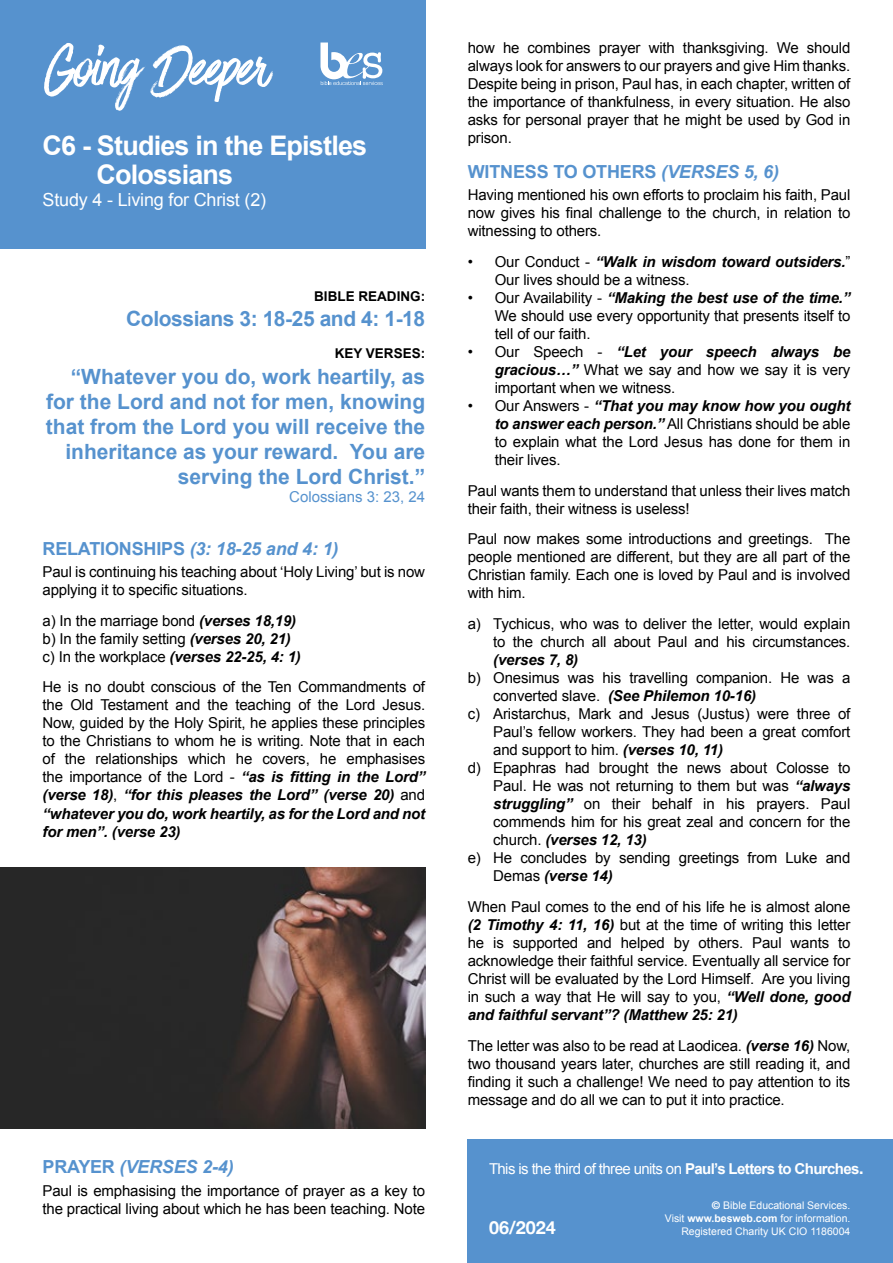
<style>
.page{position:relative;width:893px;height:1263px;background:#fff}
.page>*{position:absolute;margin:0;border:0;box-sizing:border-box;transform-origin:0 0}
.t1{font:66px "Have Heart One";letter-spacing:-.01em;color:#fff}
.t2{font:700 27px/29.4px "Arial";letter-spacing:-.03em;color:#fff}
.t3{font:700 21px/25.2px "Arial";color:#5692ce;text-align:right}
.t4{font:700 21px "Arial";letter-spacing:-.02em;color:#5692ce}
.t5{font:italic 700 18px "Arial";letter-spacing:-.01em;color:#5692ce}
.t6{font:700 18px "Arial";letter-spacing:-.01em;color:#5692ce}
.t7{font:18px "Arial";letter-spacing:-.01em;color:#fff}
.t8{font:700 18px "Helvetica Neue";color:#fff}
.t9{font:15px/18px "Arial";letter-spacing:-.01em;color:#000;text-align:justify}
.t10{font:italic 700 15px "Arial";letter-spacing:-.01em;color:#000}
.t11{font:15px "Arial";letter-spacing:-.04em;color:#fff}
.t12{font:15px "Arial";color:#5692ce}
.t13{font:700 13.5px "Arial";color:#000}
.t14{font:10.5px/12.6px "Arial";color:#fff;text-align:right}
.s1{font-style:normal}
.s2{font-weight:700;font-style:italic}
.s3{font-style:italic}
.s4{font-weight:400;font-style:normal}
.s5{font-weight:700}
.s6{font-weight:700;font-size:18px}
.s7{font-family:"Helvetica Neue";font-weight:700}
</style>
<div class="page">
<div style="left:468px;top:1140px;width:425px;height:123px;background:#5692ce"></div>
<div style="left:0;top:0;width:425px;height:248px;background:#5692ce"></div>
<svg style="left:320px;top:43px;width:63px;height:42px"></svg>
<img style="left:0;top:867px;width:425px;height:261px">
<h1 class="t1" style="left:45px;top:32px;width:225px">Going Deeper</h1>
<h2 class="t2" style="left:97px;top:132px;width:272px;text-indent:-54px">C6 - Studies in the Epistles<br>Colossians</h2>
<p class="t7" style="left:43px;top:188px;width:225px">Study 4 - Living for Christ (2)</p>
<p class="t13" style="left:314px;top:287px;width:112px">BIBLE READING:</p>
<h3 class="t4" style="left:126px;top:305px;width:301px">Colossians 3: 18-25 and 4: 1-18</h3>
<p class="t13" style="left:335px;top:345px;width:92px">KEY VERSES:</p>
<h3 class="t3" style="left:46px;top:364px;width:381px">“Whatever you do, work heartily, as for the Lord and not for men, knowing that from the Lord you will receive the inheritance as your reward. You are serving the Lord Christ.”</h3>
<p class="t12" style="left:289px;top:487px;width:137px">Colossians 3: 23, 24</p>
<p class="t5" style="left:43px;top:537px;width:297px"><span class="s1">RELATIONSHIPS</span> (3: 18-25 and 4: 1)</p>
<p class="t9" style="left:43px;top:563px;width:384px">Paul is continuing his teaching about ‘Holy Living’ but is now applying it to specific situations.</p>
<p class="t9" style="left:43px;top:612px;width:260px;text-align:left">a) In the marriage bond <span class="s2">(verses 18,19) </span>b) In the family setting <span class="s2">(verses 20, 21) </span>c) In the workplace <span class="s2">(verses 22-25, 4: 1)</span></p>
<p class="t9" style="left:43px;top:678px;width:384px">He is no doubt conscious of the Ten Commandments of the Old Testament and the teaching of the Lord Jesus.<br>Now, guided by the Holy Spirit, he applies these principles to the Christians to whom he is writing. Note that in each of the relationships which he covers, he emphasises the importance of the Lord - <span class="s2">“as is fitting in the Lord” (verse 18)</span>, <span class="s2">“for this pleases the Lord” (verse 20)</span> and <span class="s2">“whatever you do, work heartily, as for the Lord and not for men”. (verse 23)</span></p>
<p class="t5" style="left:43px;top:1155px;width:193px"><span class="s1">PRAYER</span> (VERSES 2-4)</p>
<p class="t9" style="left:43px;top:1181px;width:384px">Paul is emphasising the importance of prayer as a key to the practical living about which he has been teaching. Note</p>
<p class="t9" style="left:468px;top:39px;width:384px">how he combines prayer with thanksgiving. We should always look for answers to our prayers and give Him thanks.<br>Despite being in prison, Paul has, in each chapter, written of the importance of thankfulness, in every situation. He also asks for personal prayer that he might be used by God in prison.</p>
<p class="t6" style="left:468px;top:160px;width:313px">WITNESS TO OTHERS <span class="s3">(VERSES 5, 6)</span></p>
<p class="t9" style="left:468px;top:186px;width:384px">Having mentioned his own efforts to proclaim his faith, Paul now gives his final challenge to the church, in relation to witnessing to others.</p>
<p class="t9" style="left:495px;top:253px;width:357px;text-indent:-27px">• Our Conduct - <span class="s2">“Walk in wisdom toward outsiders.</span>”<br>Our lives should be a witness.</p>
<p class="t9" style="left:495px;top:289px;width:357px;text-indent:-27px">• Our Availability - <span class="s2">“Making the best use of the time.” </span>We should use every opportunity that presents itself to tell of our faith.</p>
<p class="t9" style="left:495px;top:343px;width:357px;text-indent:-27px">• Our Speech - <span class="s2">“Let your speech always be gracious…”</span> What we say and how we say it is very important when we witness.</p>
<p class="t9" style="left:495px;top:397px;width:357px;text-indent:-27px">• Our Answers - <span class="s2">“That you may know how you ought to answer each person.”</span> All Christians should be able to explain what the Lord Jesus has done for them in their lives.</p>
<p class="t9" style="left:468px;top:481px;width:384px">Paul wants them to understand that unless their lives match their faith, their witness is useless!</p>
<p class="t9" style="left:468px;top:530px;width:384px">Paul now makes some introductions and greetings. The people mentioned are different, but they are all part of the Christian family. Each one is loved by Paul and is involved with him.</p>
<p class="t9" style="left:468px;top:615px;width:384px;text-align:right">a) Tychicus, who was to deliver the letter, would explain to the church all about Paul and his circumstances.</p>
<p class="t10" style="left:493px;top:650px;width:86px">(verses 7, 8)</p>
<p class="t9" style="left:468px;top:669px;width:384px">b) Onesimus was his travelling companion. He was a</p>
<p class="t10" style="left:493px;top:686px;width:264px"><span class="s4">converted slave.</span> (See Philemon 10-16)</p>
<p class="t9" style="left:468px;top:705px;width:384px">c) Aristarchus, Mark and Jesus (Justus) were three of</p>
<p class="t9" style="left:493px;top:723px;width:359px">Paul’s fellow workers. They had been a great comfort</p>
<p class="t9" style="left:493px;top:741px;width:231px">and support to him. <span class="s2">(verses 10, 11)</span></p>
<p class="t9" style="left:468px;top:759px;width:384px">d) Epaphras had brought the news about Colosse to</p>
<p class="t9" style="left:493px;top:777px;width:359px">Paul. He was not returning to them but was <span class="s2">“always</span></p>
<p class="t9" style="left:493px;top:795px;width:359px"><span class="s2">struggling”</span> on their behalf in his prayers. Paul</p>
<p class="t9" style="left:493px;top:813px;width:359px">commends him for his great zeal and concern for the</p>
<p class="t10" style="left:493px;top:830px;width:155px"><span class="s4">church.</span> (verses 12, 13)</p>
<p class="t9" style="left:468px;top:849px;width:384px">e) He concludes by sending greetings from Luke and</p>
<p class="t10" style="left:493px;top:866px;width:121px"><span class="s4">Demas</span> (verse 14)</p>
<p class="t9" style="left:468px;top:898px;width:384px">When Paul comes to the end of his life he is almost alone <span class="s2">(2 Timothy 4: 11, 16)</span> but at the time of writing this letter he is supported and helped by others. Paul wants to acknowledge their faithful service. Eventually all service for Christ will be evaluated by the Lord Himself. Are you living in such a way that He will say to you, <span class="s2">“Well done, good and faithful servant”? (Matthew 25: 21)</span></p>
<p class="t9" style="left:468px;top:1036px;width:384px">The letter was also to be read at Laodicea. <span class="s2">(verse 16)</span> Now, two thousand years later, churches are still reading it, and finding it such a challenge! We need to pay attention to its message and do all we can to put it into practice.</p>
<p class="t11" style="left:489px;top:1159px;width:376px">This is the third of three units on <span class="s5">Paul’s Letters to Churches</span><span class="s6">.</span></p>
<p class="t14" style="left:665px;top:1199px;width:187px"><span class="s7">©</span> Bible Educational Services.<br>Visit <span class="s5">www.besweb.com</span> for information.</p>
<p class="t8" style="left:489px;top:1214px;width:68px">06/2024</p>
<p class="t14" style="left:681px;top:1225px;width:171px">Registered Charity UK CIO 1186004</p>
</div>
